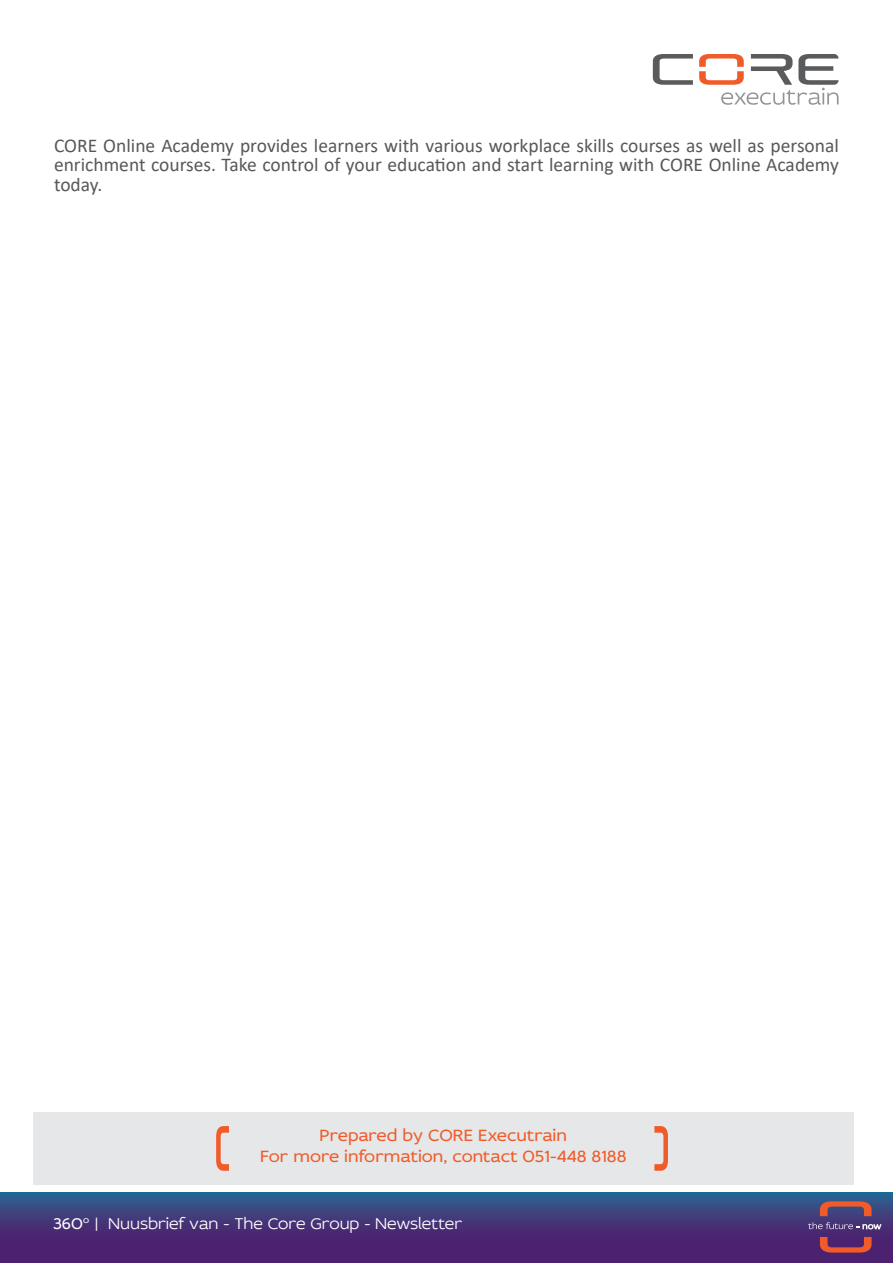
<style>
.page{position:relative;width:893px;height:1263px;background:#fff}
.page>*{position:absolute;margin:0;border:0;box-sizing:border-box;transform-origin:0 0}
.t1{font:19.5px/19.5px "Calibri";color:#58585b;text-align:justify}
.t2{font:17.25px/21px "Idealist Sans";color:#f15a29;text-align:center}
.t3{font:300 16.5px "Idealist Sans";color:#fff}
.s1{font-weight:400}
</style>
<div class="page">
<svg style="left:0;top:1193px;width:893px;height:70px;background:#423579"></svg>
<svg style="left:808px;top:1222px;width:73px;height:7px"></svg>
<svg style="left:820px;top:1201px;width:52px;height:15px"></svg>
<svg style="left:820px;top:1237px;width:52px;height:15px"></svg>
<div style="left:33px;top:1112px;width:821px;height:73px;background:#e6e7e8"></div>
<svg style="left:216px;top:1126px;width:13px;height:45px"></svg>
<svg style="left:654px;top:1126px;width:14px;height:45px"></svg>
<svg style="left:653px;top:54px;width:40px;height:31px"></svg>
<svg style="left:699px;top:54px;width:140px;height:51px"></svg>
<p class="t1" style="left:54px;top:135px;width:786px">CORE Online Academy provides learners with various workplace skills courses as well as personal enrichment courses. Take control of your education and start learning with CORE Online Academy today.</p>
<p class="t2" style="left:260px;top:1124px;width:368px">Prepared by CORE Executrain<br>For more information, contact 051-448 8188</p>
<p class="t3" style="left:53px;top:1212px;width:411px"><span class="s1">360</span><sup>o</sup> | Nuusbrief van - The Core Group - Newsletter</p>
</div>
